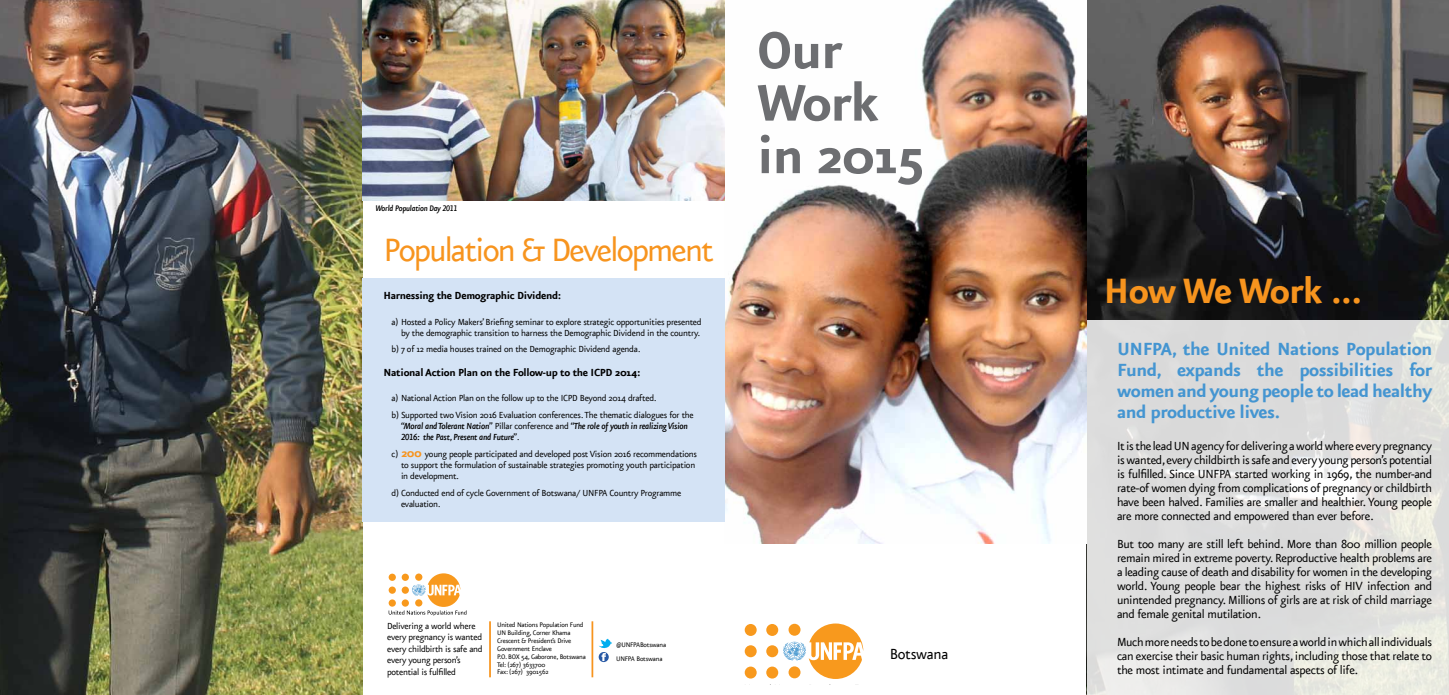
<style>
.page{position:relative;width:1449px;height:695px;background:#fff}
.page>*{position:absolute;margin:0;border:0;box-sizing:border-box;transform-origin:0 0}
.t1{font:700 61.25px/52.5px "Eureka Sans";letter-spacing:-.025em;color:#6d6e71}
.t2{font:700 42px "Eureka Sans";letter-spacing:-.025em;color:#f7941e}
.t3{font:38.5px "Eureka Sans";letter-spacing:-.05em;color:#f7941e}
.t4{font:700 21px/21px "Eureka Sans";letter-spacing:-.025em;color:#4495d1;text-align:justify}
.t5{font:17.5px "Eureka Sans";letter-spacing:-.02em;color:#000}
.t6{font:14px/14px "Eureka Sans";letter-spacing:-.025em;color:#000;text-align:justify}
.t7{font:700 12.25px "Eureka Sans";letter-spacing:-.025em;color:#000}
.t8{font:10.5px/11.4px "Eureka Sans";letter-spacing:-.025em;color:#000}
.t9{font:italic 500 10.5px/11.4px "Eureka Sans";letter-spacing:-.025em;color:#000}
.t10{font:italic 500 9.62px "Eureka Sans";letter-spacing:-.025em;color:#000}
.t11{font:7.88px/7.9px "Eureka Sans";letter-spacing:-.025em;color:#000}
.s1{font-weight:400;font-style:normal}
.s2{font-weight:700;font-size:14px;color:#f7941e}
</style>
<div class="page">
<img style="left:0;top:0;width:362px;height:694px">
<img style="left:1086px;top:0;width:363px;height:320px">
<img style="left:724px;top:0;width:362px;height:543px">
<svg style="left:389px;top:573px;width:77px;height:42px"></svg>
<svg style="left:598px;top:638px;width:14px;height:23px"></svg>
<hr style="left:489px;top:621px;width:2px;height:56px;background:#f7941e">
<hr style="left:591px;top:621px;width:2px;height:56px;background:#f7941e">
<div style="left:766px;top:645px;width:12px;height:12px;background:#f8991d;border-radius:50%"></div>
<div style="left:766px;top:666px;width:12px;height:12px;background:#f8991d;border-radius:50%"></div>
<div style="left:766px;top:624px;width:12px;height:11px;background:#f8991d;border-radius:50%"></div>
<div style="left:744px;top:645px;width:12px;height:12px;background:#f8991d;border-radius:50%"></div>
<div style="left:744px;top:666px;width:12px;height:12px;background:#f8991d;border-radius:50%"></div>
<div style="left:744px;top:624px;width:12px;height:11px;background:#f8991d;border-radius:50%"></div>
<svg style="left:783px;top:623px;width:80px;height:55px"></svg>
<svg style="left:1086px;top:320px;width:363px;height:374px;background:#d9d9d8"></svg>
<div style="left:362px;top:278px;width:362px;height:243px;background:#d4e3f5"></div>
<img style="left:362px;top:0;width:362px;height:200px">
<p class="t10" style="left:376px;top:204px;width:83px">World Population Day 2011</p>
<h3 class="t3" style="left:383px;top:232px;width:332px">Population &amp; Development</h3>
<p class="t7" style="left:383px;top:289px;width:179px">Harnessing the Demographic Dividend:</p>
<p class="t8" style="left:391px;top:316px;width:312px;text-align:right">a) Hosted a Policy Makers’ Briefing seminar to explore strategic opportunities presented by the demographic transition to harness the Demographic Dividend in the country.</p>
<p class="t8" style="left:391px;top:344px;width:251px">b) 7 of 12 media houses trained on the Demographic Dividend agenda.</p>
<p class="t7" style="left:383px;top:366px;width:258px">National Action Plan on the Follow-up to the ICPD 2014:</p>
<p class="t8" style="left:391px;top:390px;width:304px;line-height:16.4px">a) National Action Plan on the follow up to the ICPD Beyond 2014 drafted.<br>b) Supported two Vision 2016 Evaluation conferences. The thematic dialogues for the</p>
<p class="t9" style="left:401px;top:420px;width:288px">“Moral and Tolerant Nation” <span class="s1">Pillar conference and</span> “The role of youth in realizing Vision<br>2016: the Past, Present and Future”<span class="s1">.</span></p>
<p class="t8" style="left:401px;top:448px;width:297px;text-indent:-10px">c) <span class="s2">200</span> young people participated and developed post Vision 2016 recommendations to support the formulation of sustainable strategies promoting youth participation in development.</p>
<p class="t8" style="left:401px;top:487px;width:282px;text-indent:-10px">d) Conducted end of cycle Government of Botswana/ UNFPA Country Programme evaluation.</p>
<h1 class="t1" style="left:756px;top:26px;width:169px">Our<br>Work in 2015</h1>
<p class="t8" style="left:387px;top:620px;width:97px">Delivering a world where every pregnancy is wanted every childbirth is safe and every young person’s potential is fulfilled</p>
<p class="t11" style="left:497px;top:621px;width:90px">United Nations Population Fund<br>UN Building, Corner Khama<br>Crescent &amp; President’s Drive<br>Government Enclave<br>P.O. BOX 54, Gaborone, Botswana<br>Tel: (267) 3633700<br>Fax: (267) 3901562</p>
<p class="t11" style="left:616px;top:637px;width:52px;line-height:14px">@UNFPABotswana<br>UNFPA Botswana</p>
<p class="t5" style="left:889px;top:646px;width:60px">Botswana</p>
<h2 class="t2" style="left:1103px;top:269px;width:260px">How We Work ...</h2>
<h3 class="t4" style="left:1117px;top:339px;width:317px">UNFPA, the United Nations Population Fund, expands the possibilities for women and young people to lead healthy and productive lives.</h3>
<p class="t6" style="left:1117px;top:439px;width:317px">It is the lead UN agency for delivering a world where every pregnancy is wanted, every childbirth is safe and every young person’s potential is fulfilled. Since UNFPA started working in 1969, the number-and rate-of women dying from complications of pregnancy or childbirth have been halved. Families are smaller and healthier. Young people are more connected and empowered than ever before.</p>
<p class="t6" style="left:1117px;top:537px;width:317px">But too many are still left behind. More than 800 million people remain mired in extreme poverty. Reproductive health problems are a leading cause of death and disability for women in the developing world. Young people bear the highest risks of HIV infection and unintended pregnancy. Millions of girls are at risk of child marriage and female genital mutilation.</p>
<p class="t6" style="left:1117px;top:635px;width:317px">Much more needs to be done to ensure a world in which all individuals can exercise their basic human rights, including those that relate to the most intimate and fundamental aspects of life.</p>
</div>
